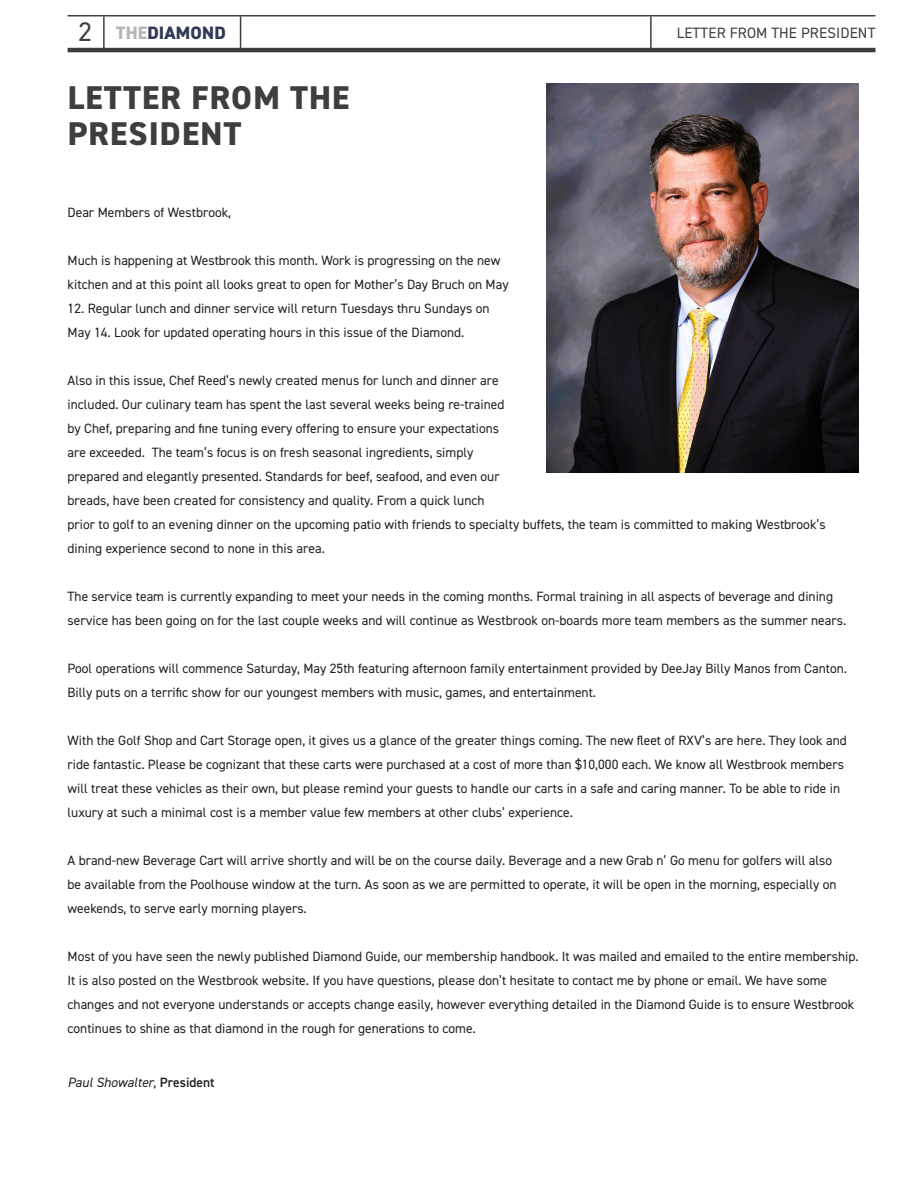
<style>
.page{position:relative;width:918px;height:1188px;background:#fff}
.page>*{position:absolute;margin:0;border:0;box-sizing:border-box;transform-origin:0 0}
.t1{font:800 33px "DIN2014";letter-spacing:.035em;color:#3e3e3f}
.t2{font:800 18px "DIN2014";letter-spacing:.01em;color:#303a56}
.Right_top_page_title{font:15px "DIN2014";letter-spacing:.01em;color:#3e3e3f}
.t3{font:13.5px/24px "DIN2014";color:#231f20}
.t4{font:italic 13.5px "DIN2014";color:#231f20}
.s1{font-weight:400;font-size:27px;color:#3e3e3f}
.s2{color:#b3b6b7}
.s3{font-style:normal}
.s4{font-weight:600;font-style:normal}
</style>
<div class="page">
<hr style="left:68px;top:15px;width:807px;height:1px;background:#3e3e3f">
<hr style="left:103px;top:16px;width:2px;height:34px;background:#3e3e3f">
<hr style="left:240px;top:16px;width:1px;height:34px;background:#3e3e3f">
<hr style="left:650px;top:16px;width:2px;height:34px;background:#3e3e3f">
<hr style="left:68px;top:48px;width:807px;height:4px;background:#3e3e3f">
<img style="left:547px;top:83px;width:312px;height:390px">
<h2 class="t2" style="left:79px;top:21px;width:149px"><span class="s1">2</span> <span class="s2">THE</span>DIAMOND</h2>
<p class="Right_top_page_title" style="left:677px;top:23px;width:200px">LETTER FROM THE PRESIDENT</p>
<p class="t1" style="left:68px;top:76px;width:283px">LETTER FROM THE</p>
<p class="t1" style="left:68px;top:112px;width:175px">PRESIDENT</p>
<p class="t3" style="left:68px;top:200px;width:165px">Dear Members of Westbrook,</p>
<p class="t3" style="left:68px;top:248px;width:443px">Much is happening at Westbrook this month. Work is progressing on the new kitchen and at this point all looks great to open for Mother’s Day Bruch on May</p>
<p class="t3" style="left:68px;top:296px;width:423px">12. Regular lunch and dinner service will return Tuesdays thru Sundays on<br>May 14. Look for updated operating hours in this issue of the Diamond.</p>
<p class="t3" style="left:68px;top:368px;width:760px">Also in this issue, Chef Reed’s newly created menus for lunch and dinner are<br>included. Our culinary team has spent the last several weeks being re-trained<br>by Chef, preparing and fine tuning every offering to ensure your expectations<br>are exceeded. The team’s focus is on fresh seasonal ingredients, simply<br>prepared and elegantly presented. Standards for beef, seafood, and even our<br>breads, have been created for consistency and quality. From a quick lunch<br>prior to golf to an evening dinner on the upcoming patio with friends to specialty buffets, the team is committed to making Westbrook’s dining experience second to none in this area.</p>
<p class="t3" style="left:68px;top:584px;width:780px">The service team is currently expanding to meet your needs in the coming months. Formal training in all aspects of beverage and dining service has been going on for the last couple weeks and will continue as Westbrook on-boards more team members as the summer nears.</p>
<p class="t3" style="left:68px;top:656px;width:781px">Pool operations will commence Saturday, May 25th featuring afternoon family entertainment provided by DeeJay Billy Manos from Canton.<br>Billy puts on a terrific show for our youngest members with music, games, and entertainment.</p>
<p class="t3" style="left:68px;top:728px;width:781px">With the Golf Shop and Cart Storage open, it gives us a glance of the greater things coming. The new fleet of RXV’s are here. They look and ride fantastic. Please be cognizant that these carts were purchased at a cost of more than $10,000 each. We know all Westbrook members will treat these vehicles as their own, but please remind your guests to handle our carts in a safe and caring manner. To be able to ride in luxury at such a minimal cost is a member value few members at other clubs’ experience.</p>
<p class="t3" style="left:68px;top:848px;width:771px">A brand-new Beverage Cart will arrive shortly and will be on the course daily. Beverage and a new Grab n’ Go menu for golfers will also be available from the Poolhouse window at the turn. As soon as we are permitted to operate, it will be open in the morning, especially on weekends, to serve early morning players.</p>
<p class="t3" style="left:68px;top:944px;width:792px">Most of you have seen the newly published Diamond Guide, our membership handbook. It was mailed and emailed to the entire membership.<br>It is also posted on the Westbrook website. If you have questions, please don’t hesitate to contact me by phone or email. We have some changes and not everyone understands or accepts change easily, however everything detailed in the Diamond Guide is to ensure Westbrook continues to shine as that diamond in the rough for generations to come.</p>
<p class="t4" style="left:68px;top:1074px;width:148px">Paul Showalter<span class="s3">,</span> <span class="s4">President</span></p>
</div>
